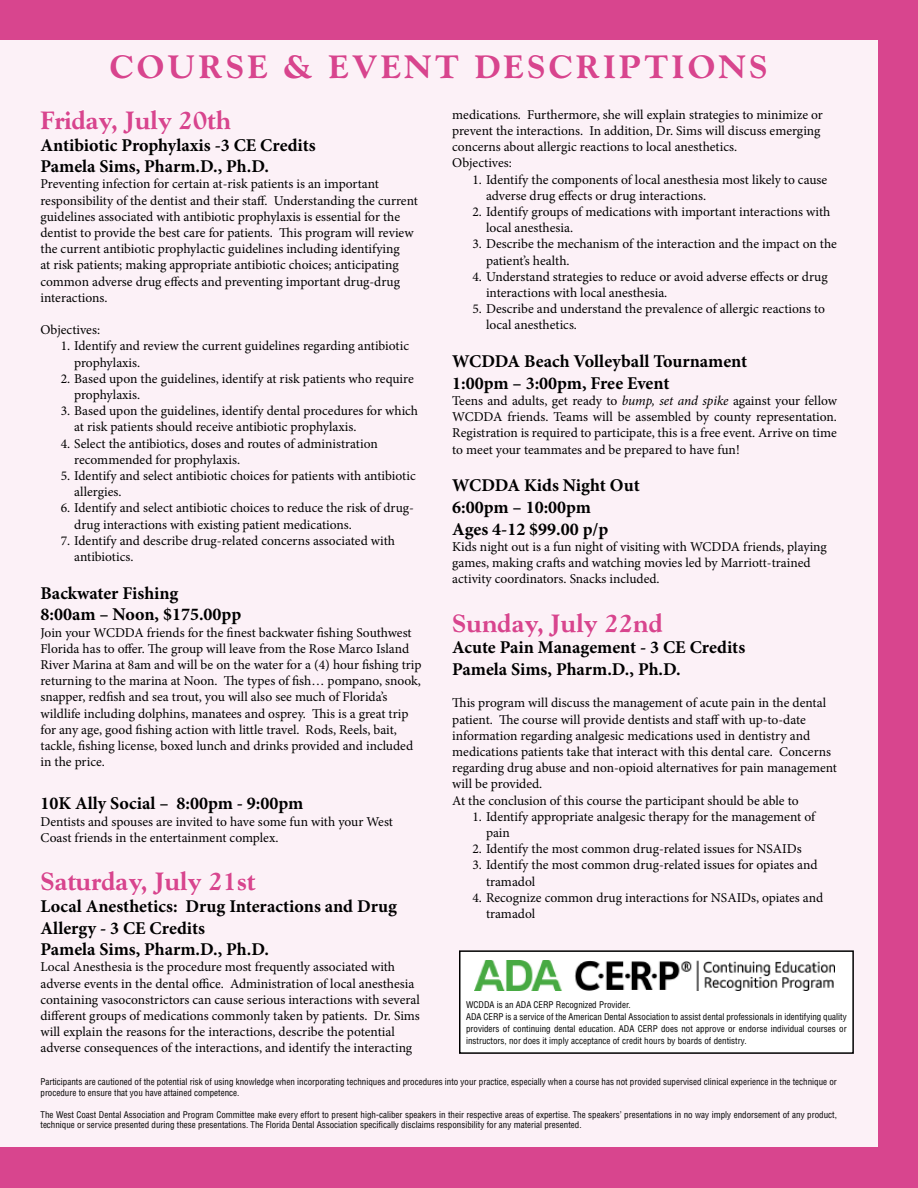
<style>
.page{position:relative;width:918px;height:1188px;background:#d8458e}
.page>*{position:absolute;margin:0;border:0;box-sizing:border-box;transform-origin:0 0}
.t1{font:800 33px "Goudy";letter-spacing:.1em;color:#d8458e}
.t2{font:800 25.5px "Goudy";color:#d8458e}
.t3{font:700 18px/21.6px "Minion Pro";color:#000}
.t4{font:13.5px/16.2px "Minion Pro";color:#000}
.t5{font:condensed 9px/12px "Helvetica";color:#000}
.s1{font-style:italic}
</style>
<div class="page">
<div style="left:0;top:40px;width:878px;height:1108px;background:#fcf1f7"></div>
<svg style="left:111px;top:55px;width:156px;height:24px"></svg>
<svg style="left:284px;top:55px;width:28px;height:24px"></svg>
<svg style="left:329px;top:55px;width:130px;height:24px"></svg>
<svg style="left:475px;top:55px;width:291px;height:24px"></svg>
<svg style="left:41px;top:110px;width:131px;height:24px"></svg>
<svg style="left:180px;top:110px;width:51px;height:20px"></svg>
<svg style="left:41px;top:871px;width:161px;height:25px"></svg>
<svg style="left:209px;top:873px;width:47px;height:18px"></svg>
<svg style="left:453px;top:613px;width:90px;height:24px"></svg>
<svg style="left:549px;top:613px;width:49px;height:24px"></svg>
<svg style="left:605px;top:613px;width:58px;height:19px"></svg>
<div style="left:460px;top:951px;width:393px;height:102px;background:#fff"></div>
<div style="left:459px;top:950px;width:395px;height:104px;border:2px solid #000"></div>
<img style="left:475px;top:960px;width:360px;height:30px">
<h1 class="t1" style="left:110px;top:48px;width:659px">COURSE &amp; EVENT DESCRIPTIONS</h1>
<h2 class="t2" style="left:40px;top:105px;width:192px">Friday, July 20th</h2>
<h3 class="t3" style="left:40px;top:134px;width:277px">Antibiotic Prophylaxis -3 CE Credits<br>Pamela Sims, Pharm.D., Ph.D.</h3>
<p class="t4" style="left:40px;top:176px;width:379px">Preventing infection for certain at-risk patients is an important responsibility of the dentist and their staff. Understanding the current guidelines associated with antibiotic prophylaxis is essential for the dentist to provide the best care for patients. This program will review the current antibiotic prophylactic guidelines including identifying<br>at risk patients; making appropriate antibiotic choices; anticipating common adverse drug effects and preventing important drug-drug interactions.</p>
<p class="t4" style="left:40px;top:322px;width:61px">Objectives:</p>
<p class="t4" style="left:74px;top:338px;width:336px;text-indent:-14px">1. Identify and review the current guidelines regarding antibiotic prophylaxis.</p>
<p class="t4" style="left:74px;top:370px;width:341px;text-indent:-14px">2. Based upon the guidelines, identify at risk patients who require prophylaxis.</p>
<p class="t4" style="left:74px;top:403px;width:345px;text-indent:-14px">3. Based upon the guidelines, identify dental procedures for which at risk patients should receive antibiotic prophylaxis.</p>
<p class="t4" style="left:74px;top:435px;width:305px;text-indent:-14px">4. Select the antibiotics, doses and routes of administration recommended for prophylaxis.</p>
<p class="t4" style="left:74px;top:468px;width:343px;text-indent:-14px">5. Identify and select antibiotic choices for patients with antibiotic allergies.</p>
<p class="t4" style="left:74px;top:500px;width:341px;text-indent:-14px">6. Identify and select antibiotic choices to reduce the risk of drug&shy;drug interactions with existing patient medications.</p>
<p class="t4" style="left:74px;top:532px;width:322px;text-indent:-14px">7. Identify and describe drug-related concerns associated with antibiotics.</p>
<h3 class="t3" style="left:40px;top:582px;width:202px">Backwater Fishing<br>8:00am – Noon, $175.00pp</h3>
<p class="t4" style="left:40px;top:624px;width:383px">Join your WCDDA friends for the finest backwater fishing Southwest Florida has to offer. The group will leave from the Rose Marco Island River Marina at 8am and will be on the water for a (4) hour fishing trip returning to the marina at Noon. The types of fish… pompano, snook, snapper, redfish and sea trout, you will also see much of Florida’s wildlife including dolphins, manatees and osprey. This is a great trip for any age, good fishing action with little travel. Rods, Reels, bait, tackle, fishing license, boxed lunch and drinks provided and included in the price.</p>
<h3 class="t3" style="left:40px;top:793px;width:264px">10K Ally Social – 8:00pm - 9:00pm</h3>
<p class="t4" style="left:40px;top:813px;width:354px">Dentists and spouses are invited to have some fun with your West<br>Coast friends in the entertainment complex.</p>
<h2 class="t2" style="left:40px;top:867px;width:216px">Saturday, July 21st</h2>
<h3 class="t3" style="left:40px;top:895px;width:358px">Local Anesthetics: Drug Interactions and Drug<br>Allergy - 3 CE Credits<br>Pamela Sims, Pharm.D., Ph.D.</h3>
<p class="t4" style="left:40px;top:959px;width:381px">Local Anesthesia is the procedure most frequently associated with adverse events in the dental office. Administration of local anesthesia containing vasoconstrictors can cause serious interactions with several different groups of medications commonly taken by patients. Dr. Sims will explain the reasons for the interactions, describe the potential adverse consequences of the interactions, and identify the interacting</p>
<p class="t4" style="left:452px;top:106px;width:372px">medications. Furthermore, she will explain strategies to minimize or prevent the interactions. In addition, Dr. Sims will discuss emerging concerns about allergic reactions to local anesthetics.<br>Objectives:</p>
<p class="t4" style="left:486px;top:171px;width:343px;text-indent:-14px">1. Identify the components of local anesthesia most likely to cause adverse drug effects or drug interactions.</p>
<p class="t4" style="left:486px;top:204px;width:346px;text-indent:-14px">2. Identify groups of medications with important interactions with local anesthesia.</p>
<p class="t4" style="left:486px;top:236px;width:352px;text-indent:-14px">3. Describe the mechanism of the interaction and the impact on the patient’s health.</p>
<p class="t4" style="left:486px;top:268px;width:343px;text-indent:-14px">4. Understand strategies to reduce or avoid adverse effects or drug interactions with local anesthesia.</p>
<p class="t4" style="left:486px;top:301px;width:341px;text-indent:-14px">5. Describe and understand the prevalence of allergic reactions to local anesthetics.</p>
<h3 class="t3" style="left:452px;top:350px;width:297px">WCDDA Beach Volleyball Tournament<br>1:00pm – 3:00pm, Free Event</h3>
<p class="t4" style="left:452px;top:393px;width:386px;text-align:justify">Teens and adults, get ready to <span class="s1">bump, set and spike</span> against your fellow WCDDA friends. Teams will be assembled by county representation.<br>Registration is required to participate, this is a free event. Arrive on time to meet your teammates and be prepared to have fun!</p>
<h3 class="t3" style="left:452px;top:475px;width:189px">WCDDA Kids Night Out<br>6:00pm – 10:00pm<br>Ages 4-12 $99.00 p/p</h3>
<p class="t4" style="left:452px;top:538px;width:376px">Kids night out is a fun night of visiting with WCDDA friends, playing games, making crafts and watching movies led by Marriott-trained activity coordinators. Snacks included.</p>
<h2 class="t2" style="left:452px;top:608px;width:212px">Sunday, July 22nd</h2>
<h3 class="t3" style="left:452px;top:637px;width:295px">Acute Pain Management - 3 CE Credits<br>Pamela Sims, Pharm.D., Ph.D.</h3>
<p class="t4" style="left:452px;top:695px;width:386px">This program will discuss the management of acute pain in the dental patient. The course will provide dentists and staff with up-to-date information regarding analgesic medications used in dentistry and medications patients take that interact with this dental care. Concerns regarding drug abuse and non-opioid alternatives for pain management will be provided.<br>At the conclusion of this course the participant should be able to</p>
<p class="t4" style="left:486px;top:808px;width:331px;text-indent:-14px">1. Identify appropriate analgesic therapy for the management of pain</p>
<p class="t4" style="left:472px;top:841px;width:331px">2. Identify the most common drug-related issues for NSAIDs</p>
<p class="t4" style="left:486px;top:857px;width:333px;text-indent:-14px">3. Identify the most common drug-related issues for opiates and tramadol</p>
<p class="t4" style="left:486px;top:889px;width:339px;text-indent:-14px">4. Recognize common drug interactions for NSAIDs, opiates and tramadol</p>
<p class="t5" style="left:466px;top:999px;width:382px">WCDDA is an ADA CERP Recognized Provider.<br>ADA CERP is a service of the American Dental Association to assist dental professionals in identifying quality providers of continuing dental education. ADA CERP does not approve or endorse individual courses or instructors, nor does it imply acceptance of credit hours by boards of dentistry.</p>
<p class="t5" style="left:40px;top:1076px;width:798px;line-height:10.8px">Participants are cautioned of the potential risk of using knowledge when incorporating techniques and procedures into your practice, especially when a course has not provided supervised clinical experience in the technique or procedure to ensure that you have attained competence.</p>
<p class="t5" style="left:40px;top:1109px;width:798px;line-height:10.8px">The West Coast Dental Association and Program Committee make every effort to present high-caliber speakers in their respective areas of expertise. The speakers’ presentations in no way imply endorsement of any product, technique or service presented during these presentations. The Florida Dental Association specifically disclaims responsibility for any material presented.</p>
</div>
